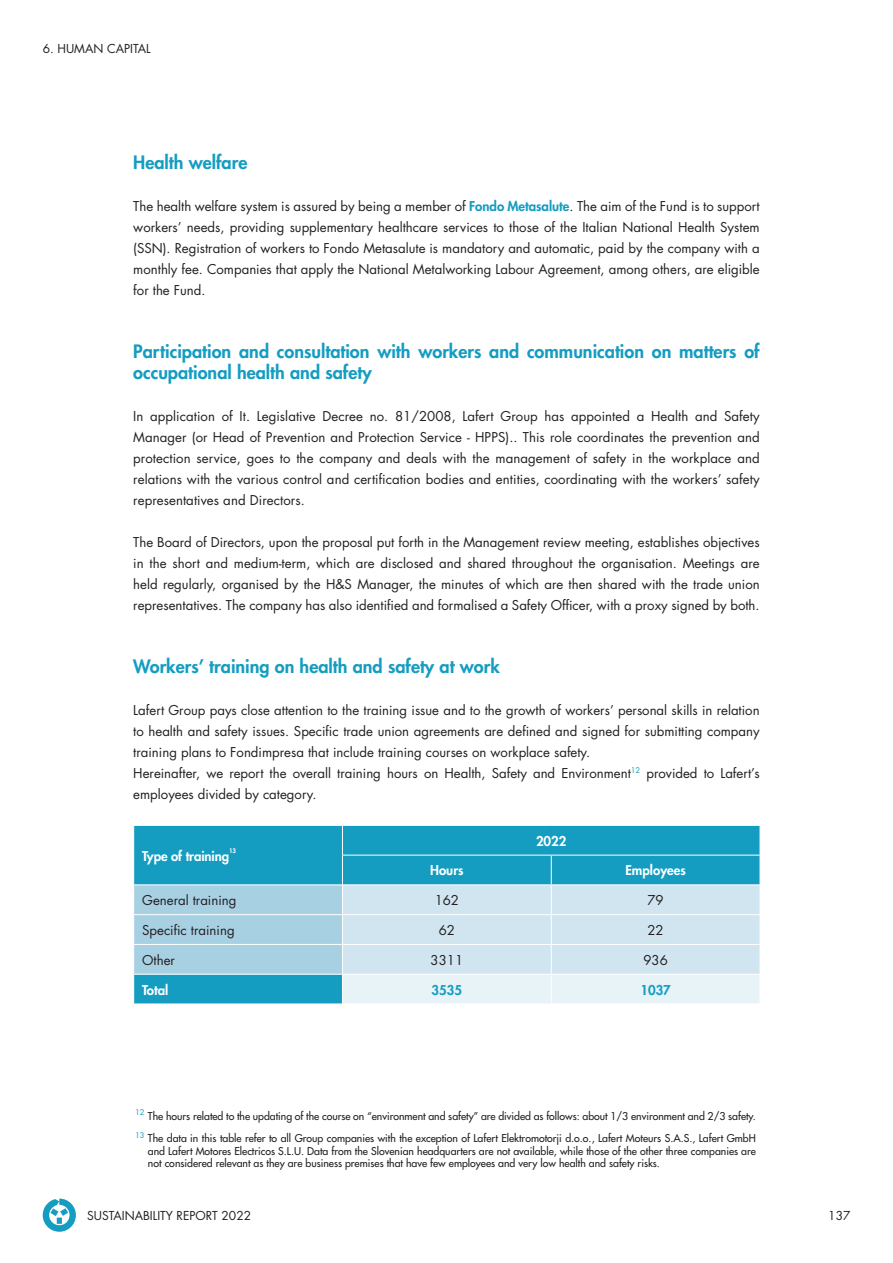
<style>
.page{position:relative;width:893px;height:1263px;background:#fff}
.page>*{position:absolute;margin:0;border:0;box-sizing:border-box;transform-origin:0 0}
.t1{font:800 18px/21px "Futura Std";color:#149dc1}
.t2{font:13.2px/21px "Futura Std";color:#231f20;text-align:justify}
.t3{font:800 13.2px "Futura Std";color:#fff}
.t4{font:800 13.2px "Futura Std";color:#149dc1}
.t5{font:12px "Futura Std";color:#231f20}
.t6{font:500 10.5px/12.6px "Futura Std";color:#231f20;text-align:justify}
.t7{font:800 6.15px "Futura Std";color:#fff}
.s1{font-weight:800;color:#149dc1}
</style>
<div class="page">
<svg style="left:133px;top:826px;width:627px;height:177px;background:#86c8dd"></svg>
<svg style="left:43px;top:1198px;width:33px;height:34px"></svg>
<p class="t5" style="left:43px;top:41px;width:109px">6. HUMAN CAPITAL</p>
<p class="t1" style="left:133px;top:151px;width:116px">Health welfare</p>
<p class="t2" style="left:133px;top:195px;width:628px">The health welfare system is assured by being a member of <span class="s1">Fondo Metasalute</span>. The aim of the Fund is to support workers’ needs, providing supplementary healthcare services to those of the Italian National Health System (SSN). Registration of workers to Fondo Metasalute is mandatory and automatic, paid by the company with a monthly fee. Companies that apply the National Metalworking Labour Agreement, among others, are eligible for the Fund.</p>
<p class="t1" style="left:133px;top:340px;width:628px">Participation and consultation with workers and communication on matters of occupational health and safety</p>
<p class="t2" style="left:133px;top:405px;width:628px">In application of It. Legislative Decree no. 81/2008, Lafert Group has appointed a Health and Safety Manager (or Head of Prevention and Protection Service - HPPS).. This role coordinates the prevention and protection service, goes to the company and deals with the management of safety in the workplace and relations with the various control and certification bodies and entities, coordinating with the workers’ safety representatives and Directors.</p>
<p class="t2" style="left:133px;top:531px;width:628px">The Board of Directors, upon the proposal put forth in the Management review meeting, establishes objectives in the short and medium-term, which are disclosed and shared throughout the organisation. Meetings are held regularly, organised by the H&amp;S Manager, the minutes of which are then shared with the trade union representatives. The company has also identified and formalised a Safety Officer, with a proxy signed by both.</p>
<p class="t1" style="left:133px;top:655px;width:368px">Workers’ training on health and safety at work</p>
<p class="t2" style="left:133px;top:699px;width:628px">Lafert Group pays close attention to the training issue and to the growth of workers’ personal skills in relation to health and safety issues. Specific trade union agreements are defined and signed for submitting company training plans to Fondimpresa that include training courses on workplace safety.</p>
<p class="t2" style="left:133px;top:762px;width:628px">Hereinafter, we report the overall training hours on Health, Safety and Environment<sup>12</sup> provided to Lafert’s employees divided by category.</p>
<p class="t3" style="left:142px;top:847px;width:88px">Type of training</p>
<p class="t7" style="left:229px;top:846px;width:9px">13</p>
<p class="t3" style="left:536px;top:832px;width:32px">2022</p>
<p class="t3" style="left:430px;top:862px;width:35px">Hours</p>
<p class="t3" style="left:625px;top:862px;width:62px">Employees</p>
<p class="t2" style="left:142px;top:890px;width:96px">General training</p>
<p class="t2" style="left:435px;top:890px;width:26px">162</p>
<p class="t2" style="left:647px;top:890px;width:18px">79</p>
<p class="t2" style="left:142px;top:920px;width:94px">Specific training</p>
<p class="t2" style="left:439px;top:920px;width:18px">62</p>
<p class="t2" style="left:647px;top:920px;width:18px">22</p>
<p class="t2" style="left:142px;top:949px;width:34px">Other</p>
<p class="t2" style="left:431px;top:949px;width:34px">3311</p>
<p class="t2" style="left:643px;top:949px;width:26px">936</p>
<p class="t3" style="left:142px;top:981px;width:28px">Total</p>
<p class="t4" style="left:432px;top:981px;width:32px">3535</p>
<p class="t4" style="left:640px;top:981px;width:32px">1037</p>
<p class="t6" style="left:135px;top:1109px;width:622px"><sup>12</sup> The hours related to the updating of the course on “environment and safety” are divided as follows: about 1/3 environment and 2/3 safety.</p>
<p class="t6" style="left:148px;top:1132px;width:609px;text-indent:-13px"><sup>13</sup> The data in this table refer to all Group companies with the exception of Lafert Elektromotorji d.o.o., Lafert Moteurs S.A.S., Lafert GmbH and Lafert Motores Electricos S.L.U. Data from the Slovenian headquarters are not available, while those of the other three companies are not considered relevant as they are business premises that have few employees and very low health and safety risks.</p>
<p class="t5" style="left:87px;top:1208px;width:165px">SUSTAINABILITY REPORT 2022</p>
<p class="t5" style="left:828px;top:1208px;width:24px">137</p>
</div>
